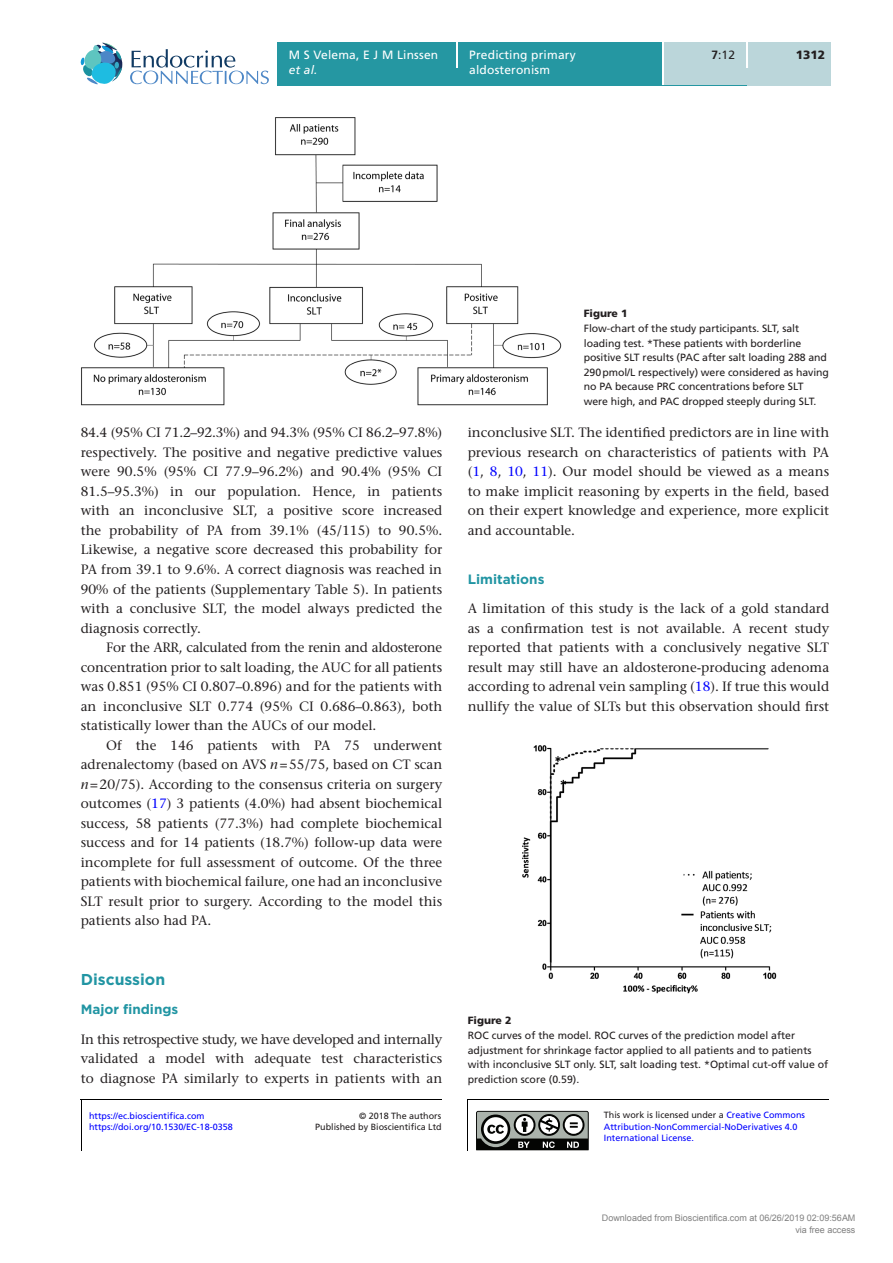
<style>
.page{position:relative;width:893px;height:1263px;background:#fff}
.page>*{position:absolute;margin:0;border:0;box-sizing:border-box;transform-origin:0 0}
.t1{font:700 15.75px "Gotham";color:#2195a3}
.TXI{font:500 13.5px/19.5px "Stone Serif Std";color:#231f20;text-align:justify}
.TXT{font:500 13.5px/19.5px "Stone Serif Std";color:#231f20;text-align:justify}
.H2-H1{font:700 13.5px "Gotham";color:#2195a3}
.t2{font:12px/14.7px "Frutiger LT Std";letter-spacing:.015em;color:#fff}
.t3{font:italic 12px "Frutiger LT Std";color:#fff}
.t4{font:12px "Frutiger LT Std";color:#231f20}
.t5{font:900 12px "Frutiger LT Std";color:#231f20}
.FC{font:10.5px/14.7px "Frutiger LT Std";letter-spacing:-.005em;color:#231f20}
.FC-2{font:900 10.5px "Frutiger LT Std";color:#231f20}
.t6{font:9px/11.2px "Frutiger LT Std";color:#00f}
.t7{font:9px/12px "Arial";color:#808080;text-align:right}
.t8{font:9px/11.9px "Frutiger LT Std";color:#231f20;text-align:right}
.s1{font-weight:700}
.s2{font-style:italic}
.s3{color:#00f}
.s4{color:#231f20}
</style>
<div class="page">
<div style="left:277px;top:51px;width:554px;height:34px;background:#2597a2"></div>
<div style="left:277px;top:43px;width:179px;height:8px;background:#2597a2"></div>
<hr style="left:456px;top:43px;width:2px;height:25px;background:#fff">
<div style="left:458px;top:43px;width:205px;height:42px;background:#2597a2"></div>
<hr style="left:663px;top:43px;width:1px;height:42px;background:#fff">
<div style="left:664px;top:43px;width:83px;height:42px;background:#bbd6da"></div>
<div style="left:747px;top:68px;width:84px;height:17px;background:#bbd6da"></div>
<div style="left:748px;top:43px;width:83px;height:25px;background:#bbd6da"></div>
<svg style="left:130px;top:49px;width:139px;height:35px"></svg>
<svg style="left:81px;top:43px;width:41px;height:41px"></svg>
<hr style="left:746px;top:43px;width:2px;height:25px;background:#fff">
<img style="left:81px;top:117px;width:480px;height:288px">
<img style="left:522px;top:745px;width:254px;height:249px">
<hr style="left:467px;top:1099px;width:1px;height:52px;background:#000">
<hr style="left:467px;top:1099px;width:362px;height:1px;background:#000">
<hr style="left:81px;top:1099px;width:1px;height:52px;background:#000">
<hr style="left:81px;top:1099px;width:361px;height:1px;background:#000">
<svg style="left:476px;top:1111px;width:113px;height:40px"></svg>
<p class="t2" style="left:289px;top:48px;width:151px">M S Velema, E J M Linssen</p>
<p class="t3" style="left:289px;top:63px;width:30px">et al.</p>
<p class="t2" style="left:469px;top:48px;width:108px">Predicting primary aldosteronism</p>
<p class="t4" style="left:712px;top:48px;width:25px"><span class="s1">7</span>:12</p>
<p class="t5" style="left:796px;top:48px;width:31px">1312</p>
<p class="TXI" style="left:81px;top:423px;width:363px">84.4 (95% CI 71.2–92.3%) and 94.3% (95% CI 86.2–97.8%) respectively. The positive and negative predictive values were 90.5% (95% CI 77.9–96.2%) and 90.4% (95% CI 81.5–95.3%) in our population. Hence, in patients with an inconclusive SLT, a positive score increased the probability of PA from 39.1% (45/115) to 90.5%.<br>Likewise, a negative score decreased this probability for PA from 39.1 to 9.6%. A correct diagnosis was reached in 90% of the patients (Supplementary Table 5). In patients with a conclusive SLT, the model always predicted the diagnosis correctly.</p>
<p class="TXI" style="left:81px;top:638px;width:363px;text-indent:26px">For the ARR, calculated from the renin and aldosterone concentration prior to salt loading, the AUC for all patients was 0.851 (95% CI 0.807–0.896) and for the patients with an inconclusive SLT 0.774 (95% CI 0.686–0.863), both statistically lower than the AUCs of our model.</p>
<p class="TXI" style="left:81px;top:735px;width:363px;text-indent:26px">Of the 146 patients with PA 75 underwent adrenalectomy (based on AVS <span class="s2">n</span>=55/75, based on CT scan <span class="s2">n</span>=20/75). According to the consensus criteria on surgery outcomes (<span class="s3">17</span>) 3 patients (4.0%) had absent biochemical success, 58 patients (77.3%) had complete biochemical success and for 14 patients (18.7%) follow-up data were incomplete for full assessment of outcome. Of the three patients with biochemical failure, one had an inconclusive SLT result prior to surgery. According to the model this patients also had PA.</p>
<h1 class="t1" style="left:81px;top:969px;width:86px">Discussion</h1>
<p class="H2-H1" style="left:81px;top:1000px;width:99px">Major findings</p>
<p class="TXT" style="left:81px;top:1029px;width:363px">In this retrospective study, we have developed and internally validated a model with adequate test characteristics to diagnose PA similarly to experts in patients with an</p>
<p class="t6" style="left:89px;top:1110px;width:117px">https://ec.bioscientifica.com</p>
<p class="t8" style="left:315px;top:1109px;width:128px">© 2018 The authors<br>Published by Bioscientifica Ltd</p>
<p class="t6" style="left:89px;top:1121px;width:145px">https://doi.org/10.1530/EC-18-0358</p>
<p class="FC-2" style="left:584px;top:307px;width:45px">Figure 1</p>
<p class="FC" style="left:584px;top:321px;width:247px">Flow-chart of the study participants. SLT, salt loading test. *These patients with borderline positive SLT results (PAC after salt loading 288 and 290pmol/L respectively) were considered as having no PA because PRC concentrations before SLT were high, and PAC dropped steeply during SLT.</p>
<p class="TXT" style="left:468px;top:423px;width:363px">inconclusive SLT. The identified predictors are in line with previous research on characteristics of patients with PA (<span class="s3">1</span>, <span class="s3">8</span>, <span class="s3">10</span>, <span class="s3">11</span>). Our model should be viewed as a means to make implicit reasoning by experts in the field, based on their expert knowledge and experience, more explicit and accountable.</p>
<h2 class="H2-H1" style="left:468px;top:570px;width:78px">Limitations</h2>
<p class="TXT" style="left:468px;top:599px;width:363px">A limitation of this study is the lack of a gold standard as a confirmation test is not available. A recent study reported that patients with a conclusively negative SLT result may still have an aldosterone-producing adenoma according to adrenal vein sampling (<span class="s3">18</span>). If true this would nullify the value of SLTs but this observation should first</p>
<p class="FC-2" style="left:468px;top:1014px;width:45px">Figure 2</p>
<p class="FC" style="left:468px;top:1028px;width:362px">ROC curves of the model. ROC curves of the prediction model after adjustment for shrinkage factor applied to all patients and to patients with inconclusive SLT only. SLT, salt loading test. *Optimal cut-off value of prediction score (0.59).</p>
<p class="t6" style="left:604px;top:1110px;width:203px"><span class="s4">This work is licensed under a</span> Creative Commons<br>Attribution-NonCommercial-NoDerivatives 4.0<br>International License.</p>
<p class="t7" style="left:602px;top:1213px;width:255px">Downloaded from Bioscientifica.com at 06/26/2019 02:09:56AM via free access</p>
</div>
